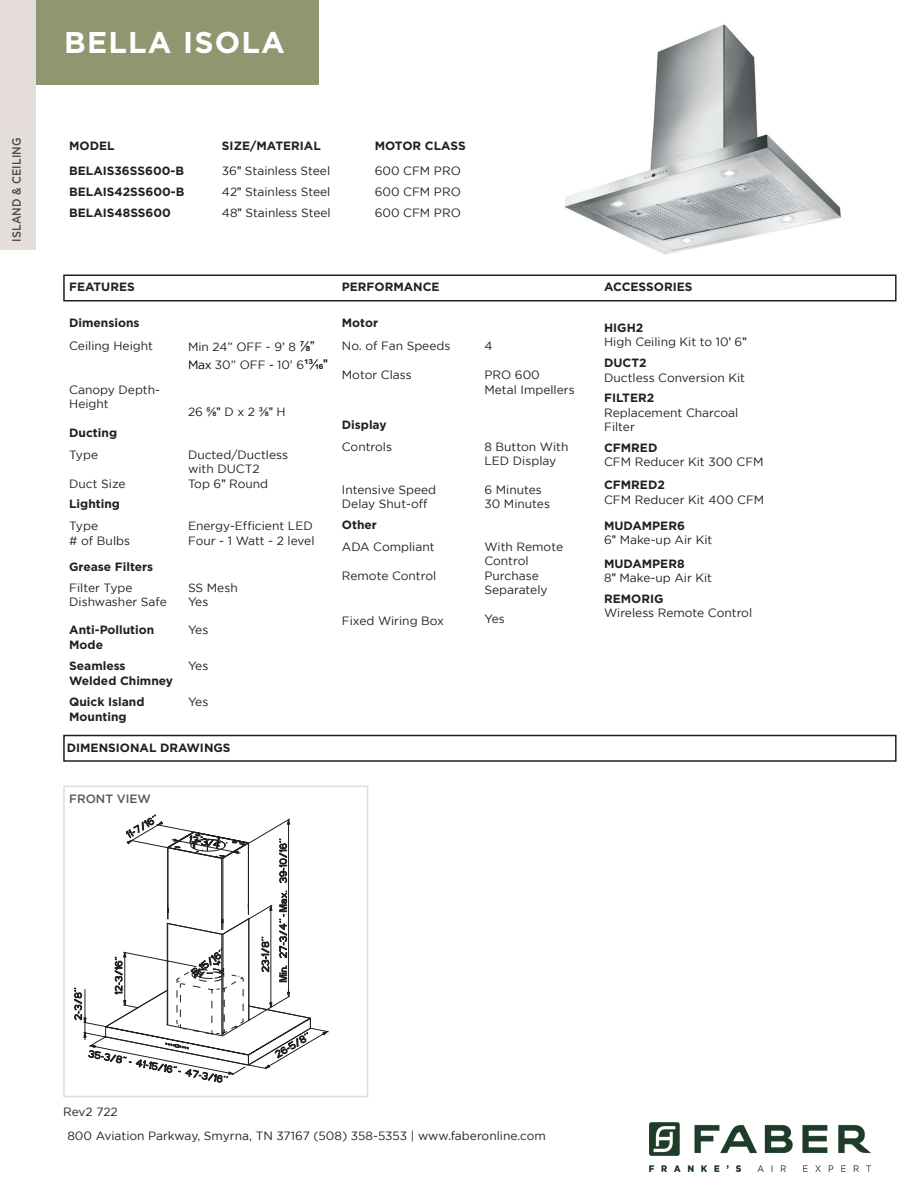
<style>
.page{position:relative;width:918px;height:1188px;background:#fff}
.page>*{position:absolute;margin:0;border:0;box-sizing:border-box;transform-origin:0 0}
.t1{font:700 30px "Gotham";letter-spacing:.04em;color:#fff}
.t2{font:12px/14.4px "Gotham";color:#231f20}
.t3{font:700 12px/14.4px "Gotham";color:#231f20}
.t4{font:500 12px "Gotham";letter-spacing:.01em;color:#4b4c4d;scale:.9 1}
.t5{font:12px "Arial";color:#231f20}
.t6{font:500 12px "Gotham";color:#575757}
.s1{font-family:"Arial"}
.s2{color:#000}
.s3{font-family:"Arial";font-size:13.5px;color:#000}
.s4{font-family:"Gotham"}
</style>
<div class="page">
<svg style="left:74px;top:815px;width:237px;height:267px"></svg>
<div style="left:63px;top:786px;width:305px;height:311px;border:2px solid #dddee0"></div>
<img style="left:650px;top:1122px;width:220px;height:49px">
<div style="left:63px;top:274px;width:834px;height:28px;border:2px solid #231f20"></div>
<div style="left:31px;top:0;width:288px;height:84px;background:#8f9670"></div>
<div style="left:0;top:0;width:36px;height:249px;background:#e4ddd9"></div>
<div style="left:63px;top:735px;width:834px;height:27px;border:2px solid #231f20"></div>
<img style="left:564px;top:24px;width:277px;height:231px">
<p class="t4" style="left:10px;top:242px;width:117px;rotate:-90deg">ISLAND &amp; CEILING</p>
<p class="t1" style="left:64px;top:25px;width:222px">BELLA ISOLA</p>
<p class="t3" style="left:69px;top:138px;width:47px">MODEL</p>
<p class="t3" style="left:222px;top:138px;width:100px">SIZE/MATERIAL</p>
<p class="t3" style="left:375px;top:138px;width:93px">MOTOR CLASS</p>
<p class="t3" style="left:69px;top:163px;width:116px">BELAIS36SS600-B</p>
<p class="t2" style="left:222px;top:163px;width:110px">36<span class="s1">ʺ</span> Stainless Steel</p>
<p class="t2" style="left:375px;top:163px;width:88px">600 CFM PRO</p>
<p class="t3" style="left:69px;top:184px;width:117px">BELAIS42SS600-B</p>
<p class="t2" style="left:222px;top:185px;width:110px">42<span class="s1">ʺ</span> Stainless Steel</p>
<p class="t2" style="left:375px;top:185px;width:88px">600 CFM PRO</p>
<p class="t3" style="left:69px;top:205px;width:103px">BELAIS48SS600</p>
<p class="t2" style="left:222px;top:205px;width:110px">48<span class="s1">ʺ</span> Stainless Steel</p>
<p class="t2" style="left:375px;top:205px;width:88px">600 CFM PRO</p>
<p class="t3" style="left:69px;top:279px;width:67px">FEATURES</p>
<p class="t3" style="left:69px;top:315px;width:72px">Dimensions</p>
<p class="t2" style="left:69px;top:339px;width:85px">Ceiling Height</p>
<p class="t2" style="left:69px;top:382px;width:92px">Canopy Depth-<br>Height</p>
<p class="t3" style="left:69px;top:425px;width:49px">Ducting</p>
<p class="t2" style="left:69px;top:447px;width:30px">Type</p>
<p class="t2" style="left:69px;top:476px;width:58px">Duct Size</p>
<p class="t3" style="left:69px;top:497px;width:52px">Lighting</p>
<p class="t2" style="left:69px;top:519px;width:30px">Type</p>
<p class="t2" style="left:69px;top:533px;width:62px"># of Bulbs</p>
<p class="t3" style="left:69px;top:559px;width:85px">Grease Filters</p>
<p class="t2" style="left:69px;top:580px;width:65px">Filter Type</p>
<p class="t2" style="left:69px;top:595px;width:99px">Dishwasher Safe</p>
<p class="t2" style="left:188px;top:338px;width:141px;line-height:18px">Min 24” OFF - 9<span class="s2">’</span> 8 <span class="s3">7/8”<br></span><span class="s2">Max</span> 30” OFF <span class="s2">-</span> 10’ 6<span class="s3">13/16ʺ</span></p>
<p class="t5" style="left:188px;top:404px;width:99px"><span class="s4">26</span> 5/8ʺ <span class="s4">D x 2</span> 3/8ʺ <span class="s4">H</span></p>
<p class="t2" style="left:188px;top:447px;width:102px">Ducted/Ductless</p>
<p class="t2" style="left:188px;top:462px;width:73px">with DUCT2</p>
<p class="t2" style="left:188px;top:476px;width:82px">Top 6<span class="s1">ʺ</span> Round</p>
<p class="t2" style="left:188px;top:519px;width:126px">Energy-Efficient LED</p>
<p class="t2" style="left:188px;top:533px;width:128px">Four - 1 Watt - 2 level</p>
<p class="t2" style="left:188px;top:580px;width:51px">SS Mesh</p>
<p class="t2" style="left:188px;top:595px;width:22px">Yes</p>
<p class="t3" style="left:69px;top:623px;width:87px">Anti-Pollution<br>Mode</p>
<p class="t2" style="left:188px;top:623px;width:22px">Yes</p>
<p class="t3" style="left:69px;top:659px;width:105px">Seamless<br>Welded Chimney</p>
<p class="t2" style="left:188px;top:659px;width:22px">Yes</p>
<p class="t3" style="left:69px;top:695px;width:77px">Quick Island<br>Mounting</p>
<p class="t2" style="left:188px;top:695px;width:22px">Yes</p>
<p class="t3" style="left:67px;top:741px;width:165px">DIMENSIONAL DRAWINGS</p>
<p class="t3" style="left:342px;top:279px;width:99px">PERFORMANCE</p>
<p class="t3" style="left:342px;top:315px;width:38px">Motor</p>
<p class="t2" style="left:342px;top:339px;width:110px">No. of Fan Speeds</p>
<p class="t2" style="left:342px;top:368px;width:71px">Motor Class</p>
<p class="t3" style="left:342px;top:417px;width:46px">Display</p>
<p class="t2" style="left:342px;top:439px;width:52px">Controls</p>
<p class="t2" style="left:342px;top:482px;width:96px">Intensive Speed</p>
<p class="t2" style="left:342px;top:497px;width:87px">Delay Shut-off</p>
<p class="t3" style="left:342px;top:517px;width:37px">Other</p>
<p class="t2" style="left:342px;top:539px;width:94px">ADA Compliant</p>
<p class="t2" style="left:342px;top:568px;width:96px">Remote Control</p>
<p class="t2" style="left:342px;top:613px;width:104px">Fixed Wiring Box</p>
<p class="t6" style="left:69px;top:792px;width:83px">FRONT VIEW</p>
<p class="t2" style="left:484px;top:339px;width:10px">4</p>
<p class="t2" style="left:484px;top:368px;width:57px">PRO 600</p>
<p class="t2" style="left:484px;top:382px;width:92px">Metal Impellers</p>
<p class="t2" style="left:484px;top:439px;width:85px">8 Button With<br>LED Display</p>
<p class="t2" style="left:484px;top:482px;width:59px">6 Minutes</p>
<p class="t2" style="left:484px;top:497px;width:67px">30 Minutes</p>
<p class="t2" style="left:484px;top:539px;width:80px">With Remote</p>
<p class="t2" style="left:484px;top:554px;width:46px">Control</p>
<p class="t2" style="left:484px;top:568px;width:56px">Purchase</p>
<p class="t2" style="left:484px;top:582px;width:65px">Separately</p>
<p class="t2" style="left:484px;top:611px;width:22px">Yes</p>
<p class="t3" style="left:604px;top:279px;width:90px">ACCESSORIES</p>
<p class="t3" style="left:604px;top:320px;width:41px">HIGH2</p>
<p class="t2" style="left:604px;top:335px;width:144px">High Ceiling Kit to 10<span class="s1">'</span> 6<span class="s1">ʺ</span></p>
<p class="t3" style="left:604px;top:355px;width:44px">DUCT2</p>
<p class="t2" style="left:604px;top:370px;width:142px">Ductless Conversion Kit</p>
<p class="t3" style="left:604px;top:391px;width:52px">FILTER2</p>
<p class="t2" style="left:604px;top:405px;width:136px">Replacement Charcoal<br>Filter</p>
<p class="t3" style="left:604px;top:440px;width:55px">CFMRED</p>
<p class="t2" style="left:604px;top:455px;width:161px">CFM Reducer Kit 300 CFM</p>
<p class="t3" style="left:604px;top:478px;width:62px">CFMRED2</p>
<p class="t2" style="left:604px;top:492px;width:162px">CFM Reducer Kit 400 CFM</p>
<p class="t3" style="left:604px;top:518px;width:82px">MUDAMPER6</p>
<p class="t2" style="left:604px;top:532px;width:110px">6<span class="s1">ʺ</span> Make-up Air Kit</p>
<p class="t3" style="left:604px;top:556px;width:82px">MUDAMPER8</p>
<p class="t2" style="left:604px;top:570px;width:109px">8<span class="s1">ʺ</span> Make-up Air Kit</p>
<p class="t3" style="left:604px;top:591px;width:61px">REMORIG</p>
<p class="t2" style="left:604px;top:605px;width:150px">Wireless Remote Control</p>
<p class="t2" style="left:63px;top:1104px;width:56px">Rev2 722</p>
<p class="t2" style="left:67px;top:1128px;width:480px">800 Aviation Parkway, Smyrna, TN 37167 (508) 358-5353 | www.faberonline.com</p>
</div>
